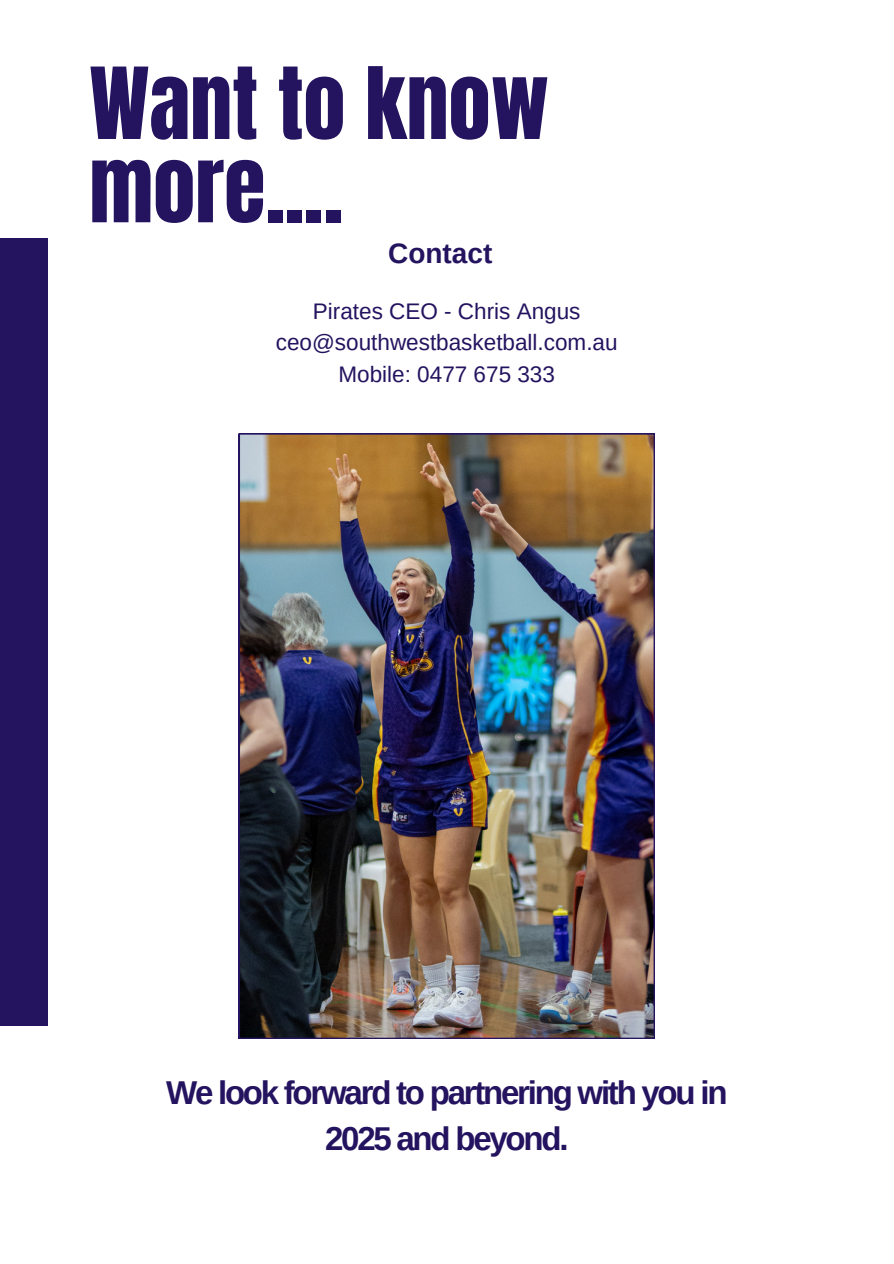
<style>
.page{position:relative;width:894px;height:1264px;background:#fff}
.page>*{position:absolute;margin:0;border:0;box-sizing:border-box;transform-origin:0 0}
.t1{font:84.3px/83.2px "Anton";color:#24135f}
.t2{font:700 33px/46.2px "Arimo";letter-spacing:-.07em;color:#24135f;text-align:center}
.t3{font:700 28.05px "Arimo";color:#24135f}
.t4{font:22.5px "Arimo";color:#24135f}
</style>
<div class="page">
<div style="left:0;top:238px;width:48px;height:787px;background:#24135f"></div>
<img style="left:239px;top:433px;width:415px;height:605px">
<p class="t1" style="left:89px;top:63px;width:461px">Want to know more....</p>
<h2 class="t3" style="left:388px;top:238px;width:106px">Contact</h2>
<h3 class="t4" style="left:313px;top:298px;width:269px">Pirates CEO - Chris Angus</h3>
<p class="t4" style="left:276px;top:330px;width:343px">ceo@southwestbasketball.com.au</p>
<p class="t4" style="left:338px;top:361px;width:218px">Mobile: 0477 675 333</p>
<p class="t2" style="left:166px;top:1069px;width:562px">We look forward to partnering with you in<br>2025 and beyond.</p>
</div>
